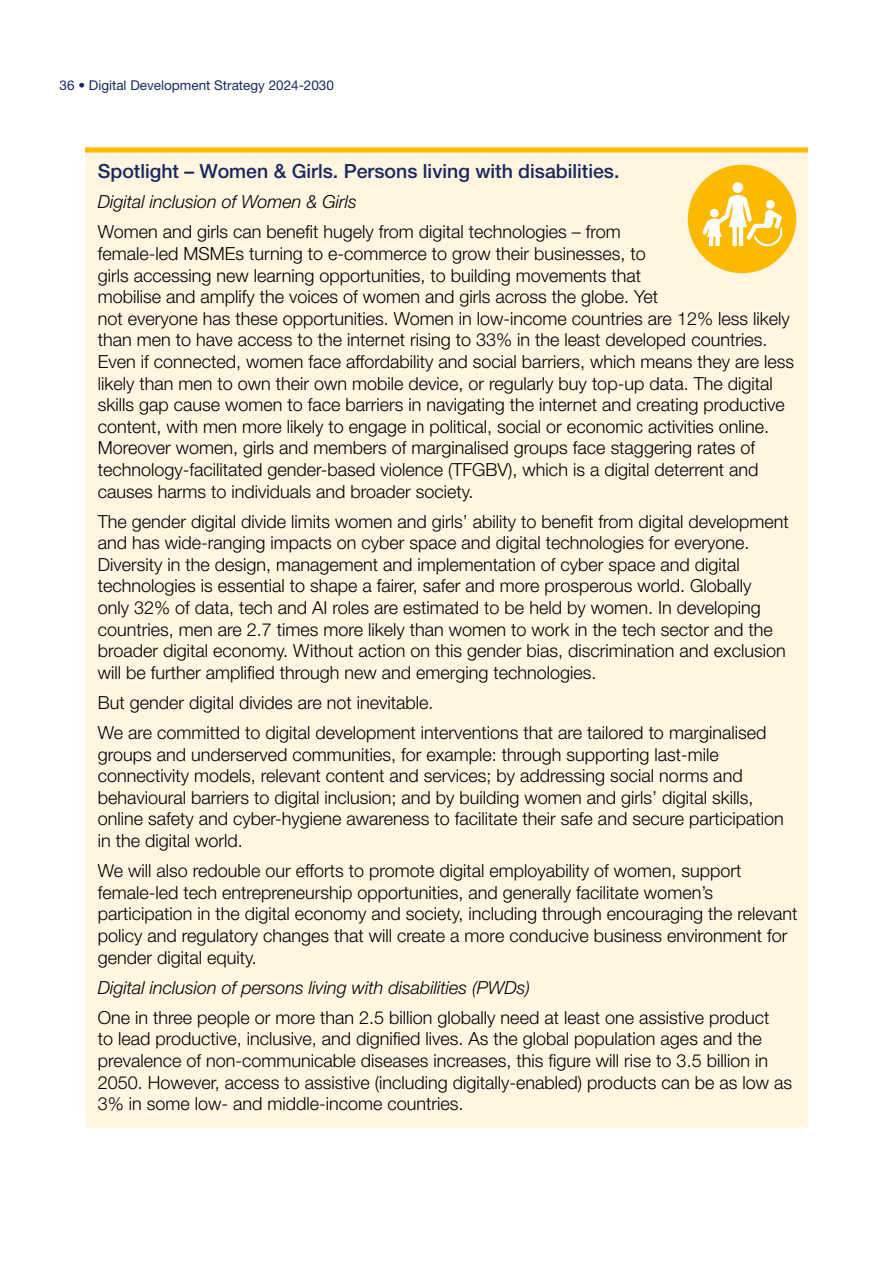
<style>
.page{position:relative;width:893px;height:1263px;background:#fff}
.page>*{position:absolute;margin:0;border:0;box-sizing:border-box;transform-origin:0 0}
.Boxed_Head_S{font:500 19.5px "Helvetica Neue LT Std";color:#192960}
.Boxed_Text{font:300 18px/21.6px "Helvetica Neue LT Std";color:#000}
.Boxed_Text-2{font:italic 300 18px "Helvetica Neue LT Std";color:#000}
.t1{font:13.5px "Helvetica Neue LT Std";color:#192960}
</style>
<div class="page">
<div style="left:85px;top:151px;width:723px;height:45px;background:#fff5e1"></div>
<svg style="left:85px;top:147px;width:723px;height:2px"></svg>
<svg style="left:85px;top:149px;width:723px;height:4px;background:#fbc017"></svg>
<div style="left:85px;top:183px;width:723px;height:43px;background:#fff5e1"></div>
<div style="left:85px;top:213px;width:723px;height:302px;background:#fff5e1"></div>
<div style="left:85px;top:502px;width:723px;height:195px;background:#fff5e1"></div>
<div style="left:85px;top:683px;width:723px;height:44px;background:#fff5e1"></div>
<div style="left:85px;top:713px;width:723px;height:152px;background:#fff5e1"></div>
<div style="left:85px;top:851px;width:723px;height:130px;background:#fff5e1"></div>
<div style="left:85px;top:968px;width:723px;height:44px;background:#fff5e1"></div>
<div style="left:85px;top:998px;width:723px;height:130px;background:#fff5e1"></div>
<div style="left:688px;top:165px;width:108px;height:108px;background:#fbba00;border-radius:50%"></div>
<div style="left:732px;top:182px;width:11px;height:11px;background:#fff;border-radius:50%"></div>
<svg style="left:703px;top:195px;width:79px;height:51px"></svg>
<p class="t1" style="left:60px;top:78px;width:276px">36 • Digital Development Strategy 2024-2030</p>
<p class="Boxed_Head_S" style="left:98px;top:160px;width:523px">Spotlight – Women &amp; Girls. Persons living with disabilities.</p>
<p class="Boxed_Text-2" style="left:98px;top:191px;width:261px">Digital inclusion of Women &amp; Girls</p>
<p class="Boxed_Text" style="left:98px;top:221px;width:698px">Women and girls can benefit hugely from digital technologies – from<br>female-led MSMEs turning to e-commerce to grow their businesses, to<br>girls accessing new learning opportunities, to building movements that<br>mobilise and amplify the voices of women and girls across the globe. Yet<br>not everyone has these opportunities. Women in low-income countries are 12% less likely than men to have access to the internet rising to 33% in the least developed countries.<br>Even if connected, women face affordability and social barriers, which means they are less likely than men to own their own mobile device, or regularly buy top-up data. The digital skills gap cause women to face barriers in navigating the internet and creating productive content, with men more likely to engage in political, social or economic activities online.<br>Moreover women, girls and members of marginalised groups face staggering rates of technology-facilitated gender-based violence (TFGBV), which is a digital deterrent and causes harms to individuals and broader society.</p>
<p class="Boxed_Text" style="left:98px;top:510px;width:693px">The gender digital divide limits women and girls’ ability to benefit from digital development and has wide-ranging impacts on cyber space and digital technologies for everyone.<br>Diversity in the design, management and implementation of cyber space and digital technologies is essential to shape a fairer, safer and more prosperous world. Globally<br>only 32% of data, tech and AI roles are estimated to be held by women. In developing countries, men are 2.7 times more likely than women to work in the tech sector and the broader digital economy. Without action on this gender bias, discrimination and exclusion will be further amplified through new and emerging technologies.</p>
<p class="Boxed_Text" style="left:98px;top:691px;width:337px">But gender digital divides are not inevitable.</p>
<p class="Boxed_Text" style="left:98px;top:721px;width:687px">We are committed to digital development interventions that are tailored to marginalised groups and underserved communities, for example: through supporting last-mile connectivity models, relevant content and services; by addressing social norms and behavioural barriers to digital inclusion; and by building women and girls’ digital skills, online safety and cyber-hygiene awareness to facilitate their safe and secure participation in the digital world.</p>
<p class="Boxed_Text" style="left:98px;top:859px;width:701px">We will also redouble our efforts to promote digital employability of women, support female-led tech entrepreneurship opportunities, and generally facilitate women’s participation in the digital economy and society, including through encouraging the relevant policy and regulatory changes that will create a more conducive business environment for gender digital equity.</p>
<p class="Boxed_Text-2" style="left:98px;top:976px;width:434px">Digital inclusion of persons living with disabilities (PWDs)</p>
<p class="Boxed_Text" style="left:98px;top:1006px;width:696px">One in three people or more than 2.5 billion globally need at least one assistive product<br>to lead productive, inclusive, and dignified lives. As the global population ages and the prevalence of non-communicable diseases increases, this figure will rise to 3.5 billion in 2050. However, access to assistive (including digitally-enabled) products can be as low as 3% in some low- and middle-income countries.</p>
</div>
